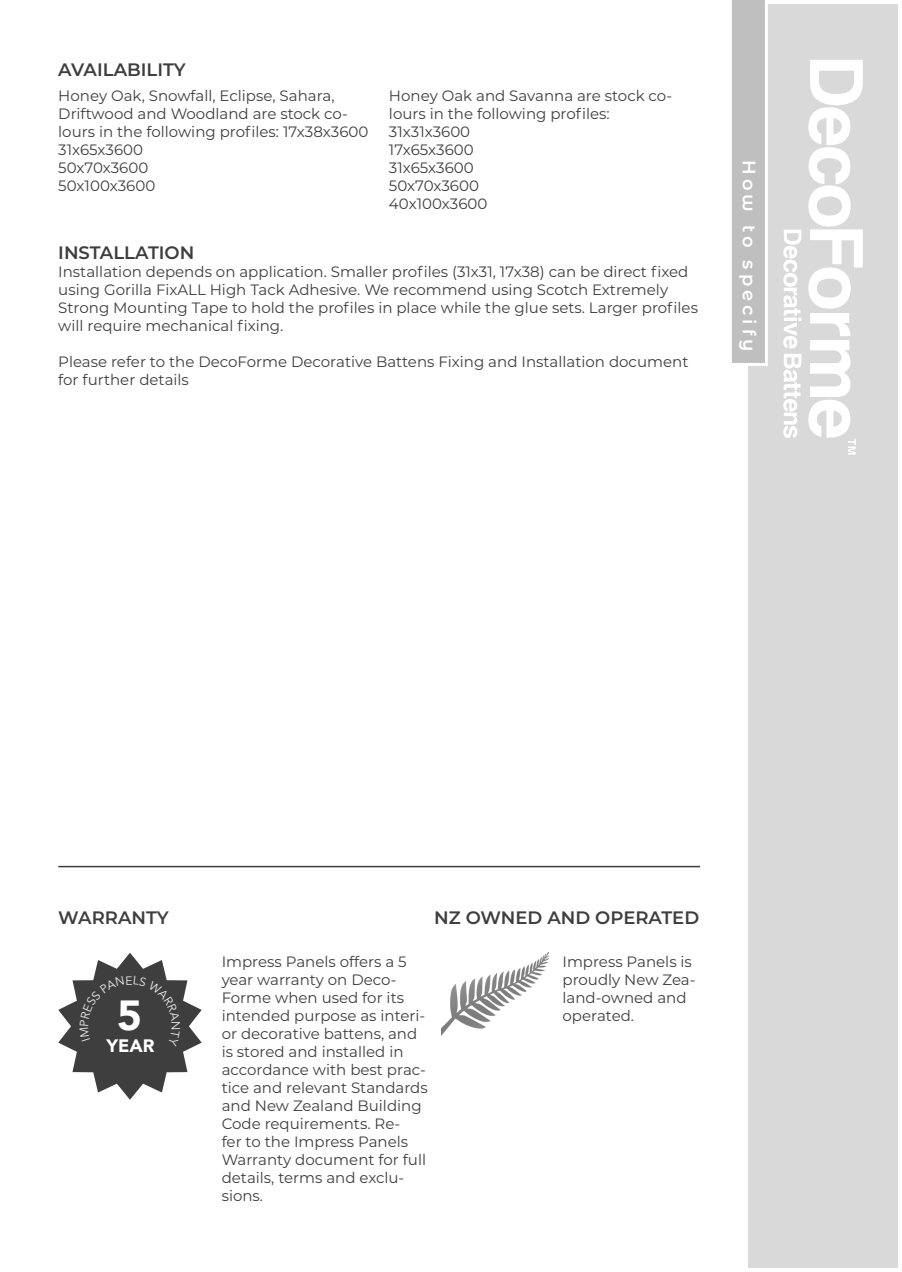
<style>
.page{position:relative;width:902px;height:1272px;background:#fff}
.page>*{position:absolute;margin:0;border:0;box-sizing:border-box;transform-origin:0 0}
.t1{font:900 42px "Avenir";color:#fff}
.t2{font:600 18px "Montserrat";color:#3e3e3f}
.t3{font:600 18px "Montserrat Alternates";letter-spacing:.22em;color:#fff}
.t4{font:900 18px "Avenir";color:#fff}
.t5{font:15px/18px "Montserrat";color:#3e3e3f}
</style>
<div class="page">
<div style="left:748px;top:4px;width:149px;height:1263px;background:#d9d9d9"></div>
<svg style="left:783px;top:229px;width:18px;height:119px"></svg>
<svg style="left:783px;top:354px;width:18px;height:84px"></svg>
<svg style="left:808px;top:60px;width:54px;height:394px"></svg>
<div style="left:732px;top:0;width:35px;height:366px;background:#bfbfbf"></div>
<hr style="left:58px;top:865px;width:642px;height:2px;background:#3e3e3f">
<img style="left:442px;top:952px;width:107px;height:83px">
<svg style="left:58px;top:953px;width:144px;height:146px"></svg>
<p class="t2" style="left:58px;top:57px;width:129px">AVAILABILITY</p>
<p class="t5" style="left:58px;top:87px;width:311px">Honey Oak, Snowfall, Eclipse, Sahara,<br>Driftwood and Woodland are stock co&shy;lours in the following profiles: 17x38x3600</p>
<p class="t5" style="left:58px;top:141px;width:86px">31x65x3600</p>
<p class="t5" style="left:58px;top:159px;width:91px">50x70x3600</p>
<p class="t5" style="left:58px;top:177px;width:98px">50x100x3600</p>
<p class="t5" style="left:389px;top:87px;width:285px">Honey Oak and Savanna are stock co&shy;lours in the following profiles:</p>
<p class="t5" style="left:389px;top:123px;width:83px">31x31x3600</p>
<p class="t5" style="left:389px;top:141px;width:86px">17x65x3600</p>
<p class="t5" style="left:389px;top:159px;width:86px">31x65x3600</p>
<p class="t5" style="left:389px;top:177px;width:91px">50x70x3600</p>
<p class="t5" style="left:389px;top:195px;width:100px">40x100x3600</p>
<p class="t2" style="left:58px;top:240px;width:137px">INSTALLATION</p>
<p class="t5" style="left:58px;top:262px;width:641px">Installation depends on application. Smaller profiles (31x31, 17x38) can be direct fixed using Gorilla FixALL High Tack Adhesive. We recommend using Scotch Extremely Strong Mounting Tape to hold the profiles in place while the glue sets. Larger profiles will require mechanical fixing.</p>
<p class="t5" style="left:58px;top:352px;width:631px">Please refer to the DecoForme Decorative Battens Fixing and Installation document for further details</p>
<p class="t3" style="left:761px;top:160px;width:192px;rotate:90deg">How to specify</p>
<p class="t2" style="left:58px;top:904px;width:112px">WARRANTY</p>
<p class="t1" style="left:117px;top:979px;width:26px">5</p>
<p class="t4" style="left:106px;top:1030px;width:50px">YEAR</p>
<p class="t5" style="left:222px;top:952px;width:207px">Impress Panels offers a 5 year warranty on Deco-<br>Forme when used for its intended purpose as interi&shy;or decorative battens, and is stored and installed in accordance with best prac&shy;tice and relevant Standards and New Zealand Building<br>Code requirements. Re-<br>fer to the Impress Panels<br>Warranty document for full details, terms and exclu&shy;sions.</p>
<p class="t2" style="left:434px;top:904px;width:266px">NZ OWNED AND OPERATED</p>
<p class="t5" style="left:562px;top:952px;width:134px">Impress Panels is proudly New Zea&shy;land-owned and operated.</p>
</div>
